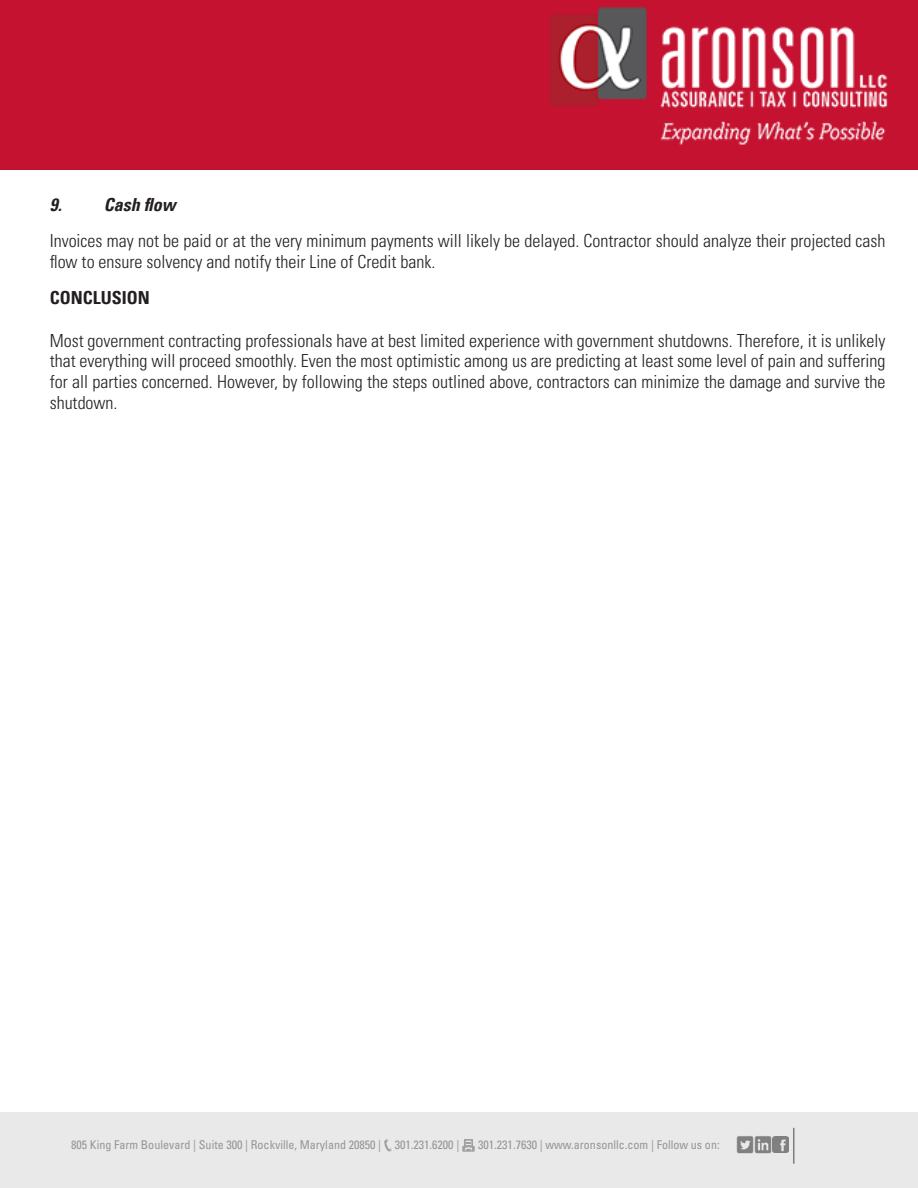
<style>
.page{position:relative;width:918px;height:1188px;background:#fff}
.page>*{position:absolute;margin:0;border:0;box-sizing:border-box;transform-origin:0 0}
.t1{font:300 condensed 18px/20.7px "Univers LT Std";color:#231f20}
.t2{font:italic 700 condensed 18px "Univers LT";color:#231f20}
.t3{font:700 condensed 18px "Univers LT";color:#231f20}
.t4{font:condensed 12.15px "Univers LT Std";color:#939598}
</style>
<div class="page">
<div style="left:0;top:1112px;width:918px;height:76px;background:#e9e9e9"></div>
<img style="left:773px;top:1137px;width:15px;height:15px">
<img style="left:755px;top:1136px;width:18px;height:18px">
<img style="left:736px;top:1136px;width:19px;height:18px">
<svg style="left:384px;top:1139px;width:8px;height:12px"></svg>
<div style="left:463px;top:1146px;width:11px;height:5px;border:1px solid #57585a"></div>
<svg style="left:464px;top:1139px;width:9px;height:12px"></svg>
<hr style="left:794px;top:1128px;width:1px;height:36px;background:#231f20">
<img style="left:0;top:0;width:918px;height:169px">
<p class="t2" style="left:50px;top:194px;width:127px">9. Cash flow</p>
<p class="t1" style="left:50px;top:230px;width:837px">Invoices may not be paid or at the very minimum payments will likely be delayed. Contractor should analyze their projected cash flow to ensure solvency and notify their Line of Credit bank.</p>
<p class="t3" style="left:50px;top:287px;width:102px">CONCLUSION</p>
<p class="t1" style="left:50px;top:330px;width:837px;text-align:justify">Most government contracting professionals have at best limited experience with government shutdowns. Therefore, it is unlikely that everything will proceed smoothly. Even the most optimistic among us are predicting at least some level of pain and suffering for all parties concerned. However, by following the steps outlined above, contractors can minimize the damage and survive the shutdown.</p>
<p class="t4" style="left:71px;top:1137px;width:390px">805 King Farm Boulevard | Suite 300 | Rockville, Maryland 20850 | 301.231.6200 |</p>
<p class="t4" style="left:478px;top:1137px;width:243px">301.231.7630 | www.aronsonllc.com | Follow us on:</p>
</div>
